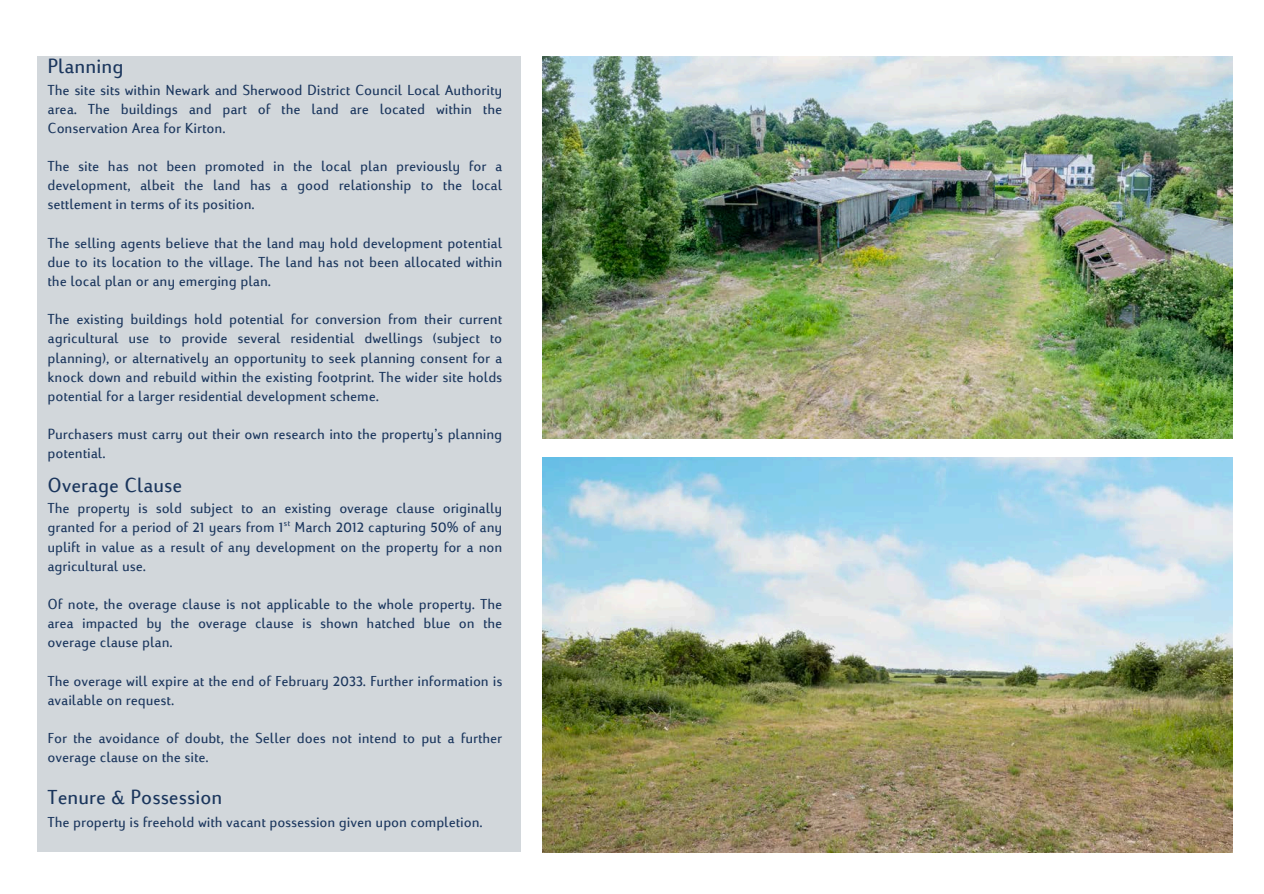
<style>
.page{position:relative;width:1264px;height:894px;background:#fff}
.page>*{position:absolute;margin:0;border:0;box-sizing:border-box;transform-origin:0 0}
.t1{font:21px "Viato";letter-spacing:.04em;color:#1b365d}
.t2{font:15px/19.2px "Viato";letter-spacing:.04em;color:#1b365d;text-align:justify}
.t3{font:14.85px "Viato";letter-spacing:.04em;color:#1b365d}
.t4{font:9px "Viato";color:#1b365d}
</style>
<div class="page">
<div style="left:38px;top:56px;width:483px;height:795px;background:#d2d7db"></div>
<img style="left:542px;top:56px;width:690px;height:382px">
<img style="left:542px;top:457px;width:690px;height:395px">
<h1 class="t1" style="left:48px;top:59px;width:77px">Planning</h1>
<p class="t2" style="left:48px;top:82px;width:455px">The site sits within Newark and Sherwood District Council Local Authority area. The buildings and part of the land are located within the Conservation Area for Kirton.</p>
<p class="t2" style="left:48px;top:159px;width:455px">The site has not been promoted in the local plan previously for a development, albeit the land has a good relationship to the local settlement in terms of its position.</p>
<p class="t2" style="left:48px;top:235px;width:455px">The selling agents believe that the land may hold development potential due to its location to the village. The land has not been allocated within the local plan or any emerging plan.</p>
<p class="t2" style="left:48px;top:312px;width:455px">The existing buildings hold potential for conversion from their current agricultural use to provide several residential dwellings (subject to planning), or alternatively an opportunity to seek planning consent for a knock down and rebuild within the existing footprint. The wider site holds potential for a larger residential development scheme.</p>
<p class="t2" style="left:48px;top:427px;width:455px">Purchasers must carry out their own research into the property’s planning potential.</p>
<h1 class="t1" style="left:48px;top:477px;width:135px">Overage Clause</h1>
<p class="t2" style="left:48px;top:501px;width:455px">The property is sold subject to an existing overage clause originally granted for a period of 21 years from 1 March 2012 capturing 50% of any uplift in value as a result of any development on the property for a non agricultural use.</p>
<p class="t4" style="left:284px;top:519px;width:8px">st</p>
<p class="t2" style="left:48px;top:596px;width:455px">Of note, the overage clause is not applicable to the whole property. The area impacted by the overage clause is shown hatched blue on the overage clause plan.</p>
<p class="t2" style="left:48px;top:673px;width:455px">The overage will expire at the end of February 2033. Further information is available on request.</p>
<p class="t2" style="left:48px;top:730px;width:455px">For the avoidance of doubt, the Seller does not intend to put a further overage clause on the site.</p>
<h1 class="t1" style="left:48px;top:789px;width:176px">Tenure &amp; Possession</h1>
<p class="t3" style="left:48px;top:816px;width:436px">The property is freehold with vacant possession given upon completion.</p>
</div>
